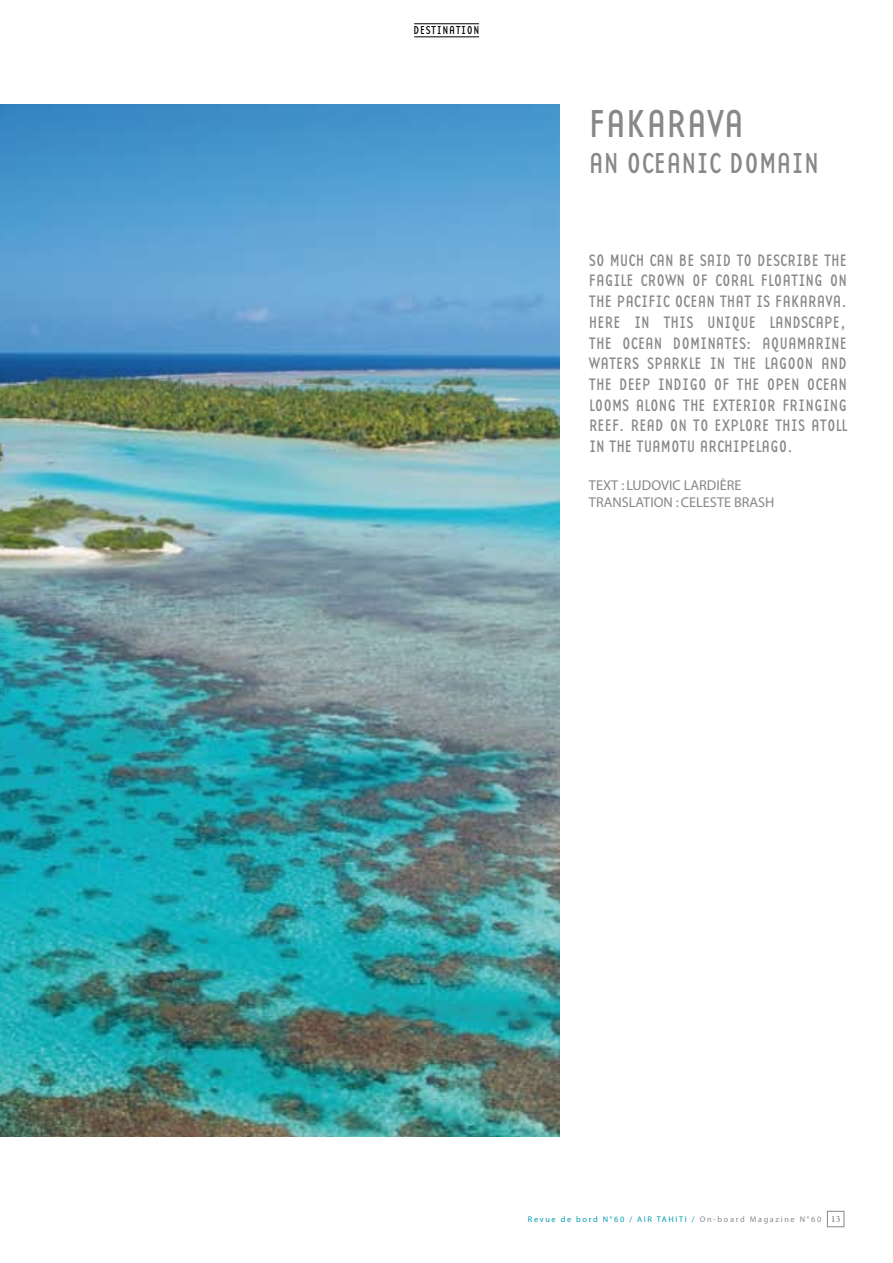
<style>
.page{position:relative;width:893px;height:1263px;background:#fff}
.page>*{position:absolute;margin:0;border:0;box-sizing:border-box;transform-origin:0 0}
.t1{font:40.5px "Base Twelve Sans";color:#87888a}
.t2{font:30px "Base Twelve Sans";color:#87888a}
.t3{font:17.25px/20.7px "Base Twelve Sans";color:#87888a}
.t4{font:14.25px/17.1px "Myriad";color:#87888a}
.t5{font:12px "Base Twelve Sans";letter-spacing:.05em;color:#000}
.t6{font:8.25px "Myriad";letter-spacing:.2em;color:#009ab1}
.s1{color:#87888a}
.s2{font-family:"Goudy";font-weight:700;font-size:9px;color:#87888a}
</style>
<div class="page">
<img style="left:0;top:105px;width:559px;height:1032px">
<hr style="left:414px;top:23px;width:65px;height:1px;background:#000">
<hr style="left:414px;top:36px;width:65px;height:1px;background:#000">
<div style="left:827px;top:1211px;width:17px;height:16px;border:1px solid #87888a"></div>
<p class="t5" style="left:413px;top:23px;width:68px">DESTINATION</p>
<h1 class="t1" style="left:589px;top:98px;width:150px">FAKARAVA</h1>
<h2 class="t2" style="left:589px;top:144px;width:79px">AN OCEANI</h2>
<h2 class="t2" style="left:709px;top:144px;width:51px">C DOMAIN</h2>
<p class="t3" style="left:589px;top:249px;width:244px">SO MUCH CAN BE SAID TO DESCRIBE THE<br>FAGILE CROWN</p>
<p class="t3" style="left:692px;top:270px;width:39px">OF CORAL</p>
<p class="t3" style="left:761px;top:270px;width:9px">FLOATIN</p>
<p class="t3" style="left:814px;top:270px;width:24px">G ON</p>
<p class="t3" style="left:589px;top:291px;width:110px">THE PACIFIC OCEAN</p>
<p class="t3" style="left:720px;top:291px;width:9px">THAT</p>
<p class="t3" style="left:756px;top:291px;width:93px">IS FAKARAVA.</p>
<p class="t3" style="left:589px;top:311px;width:17px">HERE</p>
<p class="t3" style="left:634px;top:311px;width:8px">IN</p>
<p class="t3" style="left:663px;top:311px;width:9px">THIS</p>
<p class="t3" style="left:707px;top:311px;width:41px">UNIQUE</p>
<p class="t3" style="left:769px;top:311px;width:79px">LAN DSCAPE ,</p>
<p class="t3" style="left:589px;top:332px;width:9px">THE</p>
<p class="t3" style="left:622px;top:332px;width:25px">OCEAN</p>
<p class="t3" style="left:673px;top:332px;width:18px">DOMINATES</p>
<p class="t3" style="left:746px;top:332px;width:43px">: AQUAMARINE</p>
<p class="t3" style="left:589px;top:353px;width:10px">WATERS</p>
<p class="t3" style="left:647px;top:353px;width:9px">SPAR</p>
<p class="t3" style="left:680px;top:353px;width:62px">KLEINTHE</p>
<p class="t3" style="left:764px;top:353px;width:32px">LAGOON</p>
<p class="t3" style="left:821px;top:353px;width:27px">AN D</p>
<p class="t3" style="left:589px;top:373px;width:9px">THE</p>
<p class="t3" style="left:619px;top:373px;width:17px">DEEP</p>
<p class="t3" style="left:658px;top:373px;width:87px">INDIGO OF THE</p>
<p class="t3" style="left:767px;top:373px;width:9px">OPEN</p>
<p class="t3" style="left:807px;top:373px;width:25px">OCEAN</p>
<p class="t3" style="left:589px;top:394px;width:9px">LOOMS</p>
<p class="t3" style="left:636px;top:394px;width:9px">ALON</p>
<p class="t3" style="left:667px;top:394px;width:24px">G THE</p>
<p class="t3" style="left:712px;top:394px;width:25px">EXTERIOR</p>
<p class="t3" style="left:782px;top:394px;width:9px">FRIN</p>
<p class="t3" style="left:814px;top:394px;width:35px">GING</p>
<p class="t3" style="left:589px;top:415px;width:8px">REEF</p>
<p class="t3" style="left:619px;top:415px;width:120px">. READ ON TO EXPLORE</p>
<p class="t3" style="left:775px;top:415px;width:9px">THIS</p>
<p class="t3" style="left:811px;top:415px;width:8px">ATOLL</p>
<p class="t3" style="left:589px;top:436px;width:64px">IN THE TUAMOTU</p>
<p class="t3" style="left:700px;top:436px;width:33px">ARCHIPELA</p>
<p class="t3" style="left:770px;top:436px;width:24px">GO.</p>
<p class="t4" style="left:589px;top:477px;width:154px">TEXT : LUDOVIC LARD IÈRE<br>TRANSLAT</p>
<p class="t4" style="left:650px;top:494px;width:126px">ION : CELESTE BRASH</p>
<p class="t6" style="left:528px;top:1215px;width:314px">REVUE DE BORD N°60 / AI R TAHI TI / <span class="s1">O N-BOARD MAGAZINE N°60</span> <span class="s2">13</span></p>
</div>
